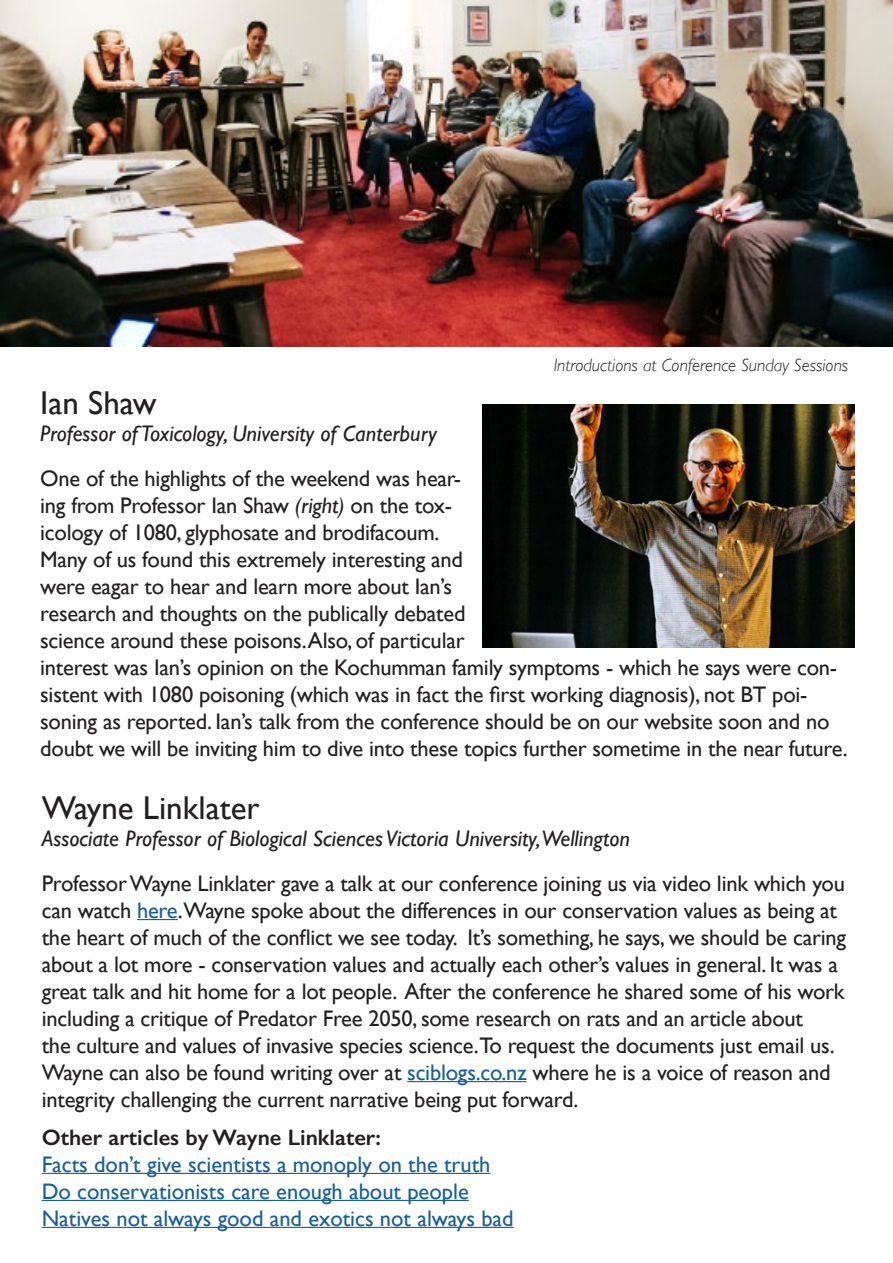
<style>
.page{position:relative;width:893px;height:1263px;background:#fff}
.page>*{position:absolute;margin:0;border:0;box-sizing:border-box;transform-origin:0 0}
.t1{font:33px "Gill Sans";color:#231f20}
.t2{font:22.5px/27px "Gill Sans";letter-spacing:-.01em;color:#231f20}
.t3{font:22.5px "Gill Sans";color:#175d9e}
.t4{font:italic 22.5px "Gill Sans";color:#231f20}
.t5{font:600 22.5px "Gill Sans";color:#231f20}
.t6{font:italic 300 18px "Gill Sans";color:#231f20}
.s1{font-style:italic}
.s2{color:#175d9e}
</style>
<div class="page">
<img style="left:0;top:0;width:893px;height:346px">
<hr style="left:137px;top:919px;width:41px;height:1px;background:#175d9e">
<hr style="left:407px;top:1081px;width:119px;height:1px;background:#175d9e">
<hr style="left:42px;top:1173px;width:448px;height:1px;background:#175d9e">
<hr style="left:42px;top:1200px;width:427px;height:1px;background:#175d9e">
<hr style="left:42px;top:1227px;width:472px;height:1px;background:#175d9e">
<img style="left:482px;top:404px;width:372px;height:243px">
<p class="t6" style="left:554px;top:354px;width:296px">Introductions at Conference Sunday Sessions</p>
<p class="t1" style="left:40px;top:384px;width:118px">Ian Shaw</p>
<p class="t4" style="left:40px;top:421px;width:398px">Professor of Toxicology, University of Canterbury</p>
<p class="t2" style="left:40px;top:465px;width:809px">One of the highlights of the weekend was hear-<br>ing from Professor Ian Shaw <span class="s1">(right)</span> on the tox-<br>icology of 1080, glyphosate and brodifacoum.<br>Many of us found this extremely interesting and<br>were eagar to hear and learn more about Ian’s<br>research and thoughts on the publically debated<br>science around these poisons.Also, of particular<br>interest was Ian’s opinion on the Kochumman family symptoms - which he says were con&shy;sistent with 1080 poisoning (which was in fact the first working diagnosis), not BT poi&shy;soning as reported. Ian’s talk from the conference should be on our website soon and no doubt we will be inviting him to dive into these topics further sometime in the near future.</p>
<p class="t1" style="left:42px;top:788px;width:219px">Wayne Linklater</p>
<p class="t4" style="left:42px;top:825px;width:590px">Associate Professor of Biological Sciences Victoria University,Wellington</p>
<p class="t2" style="left:42px;top:869px;width:806px">Professor Wayne Linklater gave a talk at our conference joining us via video link which you can watch <span class="s2">here</span>.Wayne spoke about the differences in our conservation values as being at the heart of much of the conflict we see today. It’s something, he says, we should be caring about a lot more - conservation values and actually each other’s values in general. It was a great talk and hit home for a lot people. After the conference he shared some of his work including a critique of Predator Free 2050, some research on rats and an article about<br>the culture and values of invasive species science.To request the documents just email us.<br>Wayne can also be found writing over at <span class="s2">sciblogs.co.nz</span> where he is a voice of reason and integrity challenging the current narrative being put forward.</p>
<p class="t5" style="left:42px;top:1123px;width:341px">Other articles by Wayne Linklater:</p>
<p class="t3" style="left:42px;top:1151px;width:450px">Facts don’t give scientists a monoply on the truth</p>
<p class="t3" style="left:42px;top:1178px;width:429px">Do conservationists care enough about people</p>
<p class="t3" style="left:42px;top:1205px;width:473px">Natives not always good and exotics not always bad</p>
</div>
